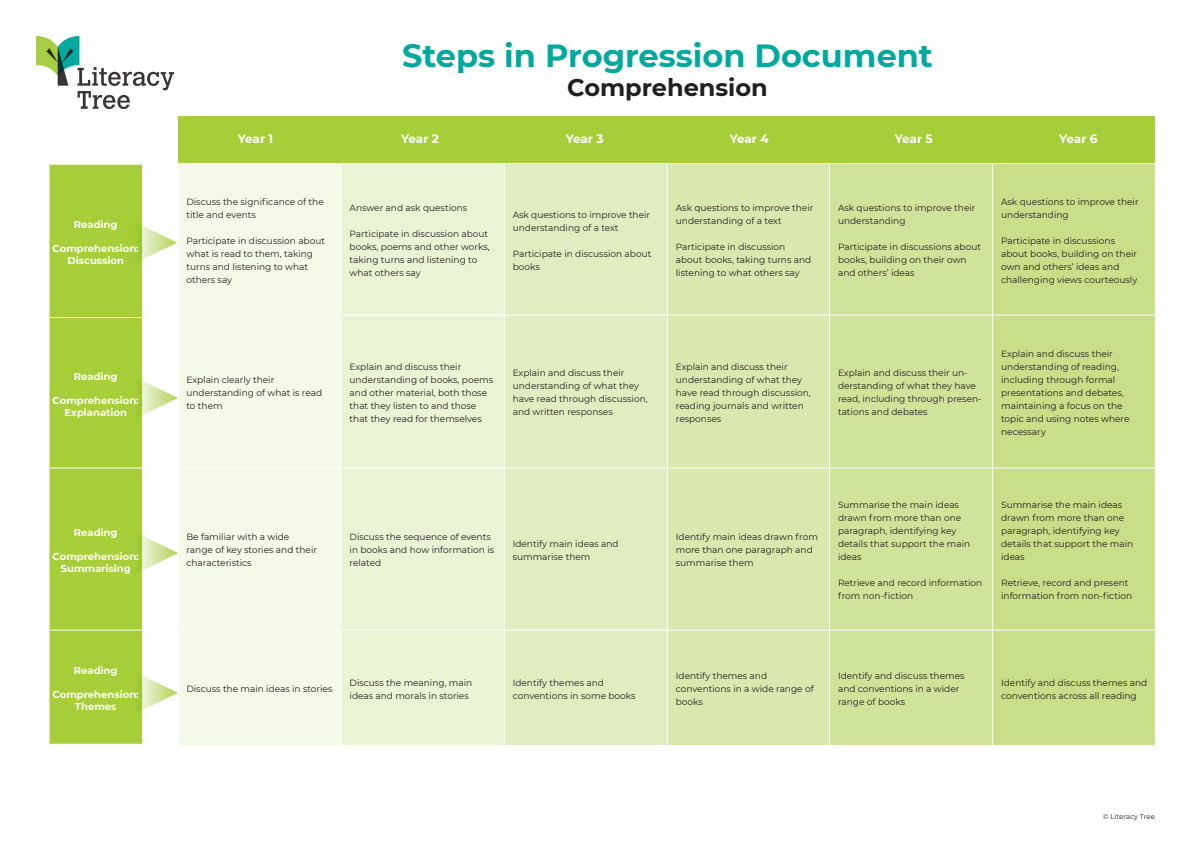
<style>
.page{position:relative;width:1191px;height:842px;background:#fff}
.page>*{position:absolute;margin:0;border:0;box-sizing:border-box;transform-origin:0 0}
.t1{font:700 32px "Montserrat";color:#00a99d}
.t2{font:700 24px "Montserrat";color:#231f20}
.t3{font:700 12px "Montserrat";letter-spacing:-.015em;color:#fff}
.t4{font:700 10px/12px "Montserrat";color:#fff;text-align:center}
.t5{font:9px/13px "Montserrat";color:#231f20}
.t6{font:7px "Montserrat";letter-spacing:-.005em;color:#231f20}
</style>
<div class="page">
<img style="left:36px;top:36px;width:137px;height:72px">
<div style="left:179px;top:116px;width:976px;height:47px;background:#a6ce39"></div>
<div style="left:179px;top:164px;width:161px;height:581px;background:#f4f9e8"></div>
<div style="left:341px;top:164px;width:163px;height:581px;background:#eaf3d4"></div>
<div style="left:505px;top:164px;width:162px;height:581px;background:#e1edc1"></div>
<div style="left:668px;top:164px;width:161px;height:581px;background:#d9e8ae"></div>
<div style="left:830px;top:164px;width:162px;height:581px;background:#d0e39a"></div>
<svg style="left:993px;top:164px;width:161px;height:581px;background:#c9de8a"></svg>
<hr style="left:179px;top:315px;width:162px;height:1px;background:#fff">
<hr style="left:341px;top:315px;width:163px;height:1px;background:#fff">
<hr style="left:504px;top:315px;width:163px;height:1px;background:#fff">
<hr style="left:667px;top:315px;width:162px;height:1px;background:#fff">
<hr style="left:829px;top:315px;width:163px;height:1px;background:#fff">
<hr style="left:992px;top:315px;width:162px;height:1px;background:#fff">
<hr style="left:179px;top:468px;width:162px;height:1px;background:#fff">
<hr style="left:341px;top:468px;width:163px;height:1px;background:#fff">
<hr style="left:504px;top:468px;width:163px;height:1px;background:#fff">
<hr style="left:667px;top:468px;width:162px;height:1px;background:#fff">
<hr style="left:829px;top:468px;width:163px;height:1px;background:#fff">
<hr style="left:992px;top:468px;width:162px;height:1px;background:#fff">
<hr style="left:179px;top:630px;width:162px;height:1px;background:#fff">
<hr style="left:341px;top:630px;width:163px;height:1px;background:#fff">
<hr style="left:504px;top:630px;width:163px;height:1px;background:#fff">
<hr style="left:667px;top:630px;width:162px;height:1px;background:#fff">
<hr style="left:829px;top:630px;width:163px;height:1px;background:#fff">
<hr style="left:992px;top:630px;width:162px;height:1px;background:#fff">
<div style="left:49px;top:165px;width:93px;height:579px;background:#a6ce39"></div>
<hr style="left:49px;top:317px;width:93px;height:1px;background:#fff">
<hr style="left:49px;top:468px;width:93px;height:1px;background:#fff">
<hr style="left:49px;top:630px;width:93px;height:1px;background:#fff">
<svg style="left:133px;top:221px;width:44px;height:43px"></svg>
<svg style="left:134px;top:376px;width:44px;height:43px"></svg>
<svg style="left:134px;top:531px;width:44px;height:44px"></svg>
<svg style="left:134px;top:671px;width:44px;height:43px"></svg>
<p class="t4" style="left:74px;top:218px;width:45px">Reading</p>
<p class="t4" style="left:53px;top:242px;width:88px">Comprehension:<br>Discussion</p>
<p class="t4" style="left:74px;top:370px;width:45px">Reading</p>
<p class="t4" style="left:53px;top:394px;width:88px">Comprehension:<br>Explanation</p>
<p class="t4" style="left:74px;top:526px;width:45px">Reading</p>
<p class="t4" style="left:53px;top:550px;width:88px">Comprehension:</p>
<p class="t4" style="left:61px;top:562px;width:71px">Summarising</p>
<p class="t4" style="left:74px;top:664px;width:45px">Reading</p>
<p class="t4" style="left:53px;top:688px;width:88px">Comprehension:</p>
<p class="t4" style="left:75px;top:700px;width:43px">Themes</p>
<p class="t1" style="left:402px;top:33px;width:532px">Steps in Progression Document</p>
<p class="t2" style="left:567px;top:70px;width:202px">Comprehension</p>
<p class="t3" style="left:238px;top:130px;width:37px">Year 1</p>
<p class="t3" style="left:401px;top:130px;width:39px">Year 2</p>
<p class="t3" style="left:566px;top:130px;width:39px">Year 3</p>
<p class="t3" style="left:729px;top:130px;width:41px">Year 4</p>
<p class="t3" style="left:895px;top:130px;width:39px">Year 5</p>
<p class="t3" style="left:1059px;top:130px;width:40px">Year 6</p>
<p class="t5" style="left:186px;top:195px;width:139px">Discuss the significance of the title and events</p>
<p class="t5" style="left:186px;top:234px;width:140px">Participate in discussion about what is read to them, taking turns and listening to what others say</p>
<p class="t5" style="left:349px;top:201px;width:119px">Answer and ask questions</p>
<p class="t5" style="left:349px;top:227px;width:142px">Participate in discussion about books, poems and other works, taking turns and listening to what others say</p>
<p class="t5" style="left:513px;top:208px;width:139px">Ask questions to improve their understanding of a text</p>
<p class="t5" style="left:513px;top:247px;width:140px">Participate in discussion about books</p>
<p class="t5" style="left:676px;top:201px;width:139px">Ask questions to improve their understanding of a text</p>
<p class="t5" style="left:676px;top:240px;width:137px">Participate in discussion about books, taking turns and listening to what others say</p>
<p class="t5" style="left:838px;top:201px;width:139px">Ask questions to improve their understanding</p>
<p class="t5" style="left:838px;top:240px;width:145px">Participate in discussions about books, building on their own and others’ ideas</p>
<p class="t5" style="left:1001px;top:195px;width:139px">Ask questions to improve their understanding</p>
<p class="t5" style="left:1001px;top:234px;width:138px">Participate in discussions about books, building on their own and others’ ideas and challenging views courteously</p>
<p class="t5" style="left:186px;top:373px;width:137px">Explain clearly their understanding of what is read to them</p>
<p class="t5" style="left:349px;top:360px;width:145px">Explain and discuss their understanding of books, poems and other material, both those that they listen to and those that they read for themselves</p>
<p class="t5" style="left:513px;top:366px;width:136px">Explain and discuss their understanding of what they have read through discussion, and written responses</p>
<p class="t5" style="left:676px;top:360px;width:136px">Explain and discuss their understanding of what they have read through discussion, reading journals and written responses</p>
<p class="t5" style="left:838px;top:366px;width:145px">Explain and discuss their un&shy;derstanding of what they have read, including through presen&shy;tations and debates</p>
<p class="t5" style="left:1001px;top:347px;width:130px">Explain and discuss their understanding of reading, including through formal presentations and debates, maintaining a focus on the topic and using notes where necessary</p>
<p class="t5" style="left:186px;top:530px;width:132px">Be familiar with a wide range of key stories and their characteristics</p>
<p class="t5" style="left:349px;top:530px;width:146px">Discuss the sequence of events in books and how information is related</p>
<p class="t5" style="left:513px;top:537px;width:107px">Identify main ideas and summarise them</p>
<p class="t5" style="left:676px;top:530px;width:144px">Identify main ideas drawn from more than one paragraph and summarise them</p>
<p class="t5" style="left:838px;top:498px;width:134px">Summarise the main ideas drawn from more than one paragraph, identifying key details that support the main ideas</p>
<p class="t5" style="left:838px;top:576px;width:146px">Retrieve and record information from non-fiction</p>
<p class="t5" style="left:1001px;top:498px;width:134px">Summarise the main ideas drawn from more than one paragraph, identifying key details that support the main ideas</p>
<p class="t5" style="left:1001px;top:576px;width:133px">Retrieve, record and present information from non-fiction</p>
<p class="t5" style="left:186px;top:682px;width:147px">Discuss the main ideas in stories</p>
<p class="t5" style="left:349px;top:676px;width:124px">Discuss the meaning, main ideas and morals in stories</p>
<p class="t5" style="left:513px;top:676px;width:124px">Identify themes and conventions in some books</p>
<p class="t5" style="left:676px;top:669px;width:139px">Identify themes and conventions in a wide range of books</p>
<p class="t5" style="left:838px;top:669px;width:128px">Identify and discuss themes and conventions in a wider range of books</p>
<p class="t5" style="left:1001px;top:676px;width:148px">Identify and discuss themes and conventions across all reading</p>
<p class="t6" style="left:1103px;top:812px;width:53px">© Literacy Tree</p>
</div>
